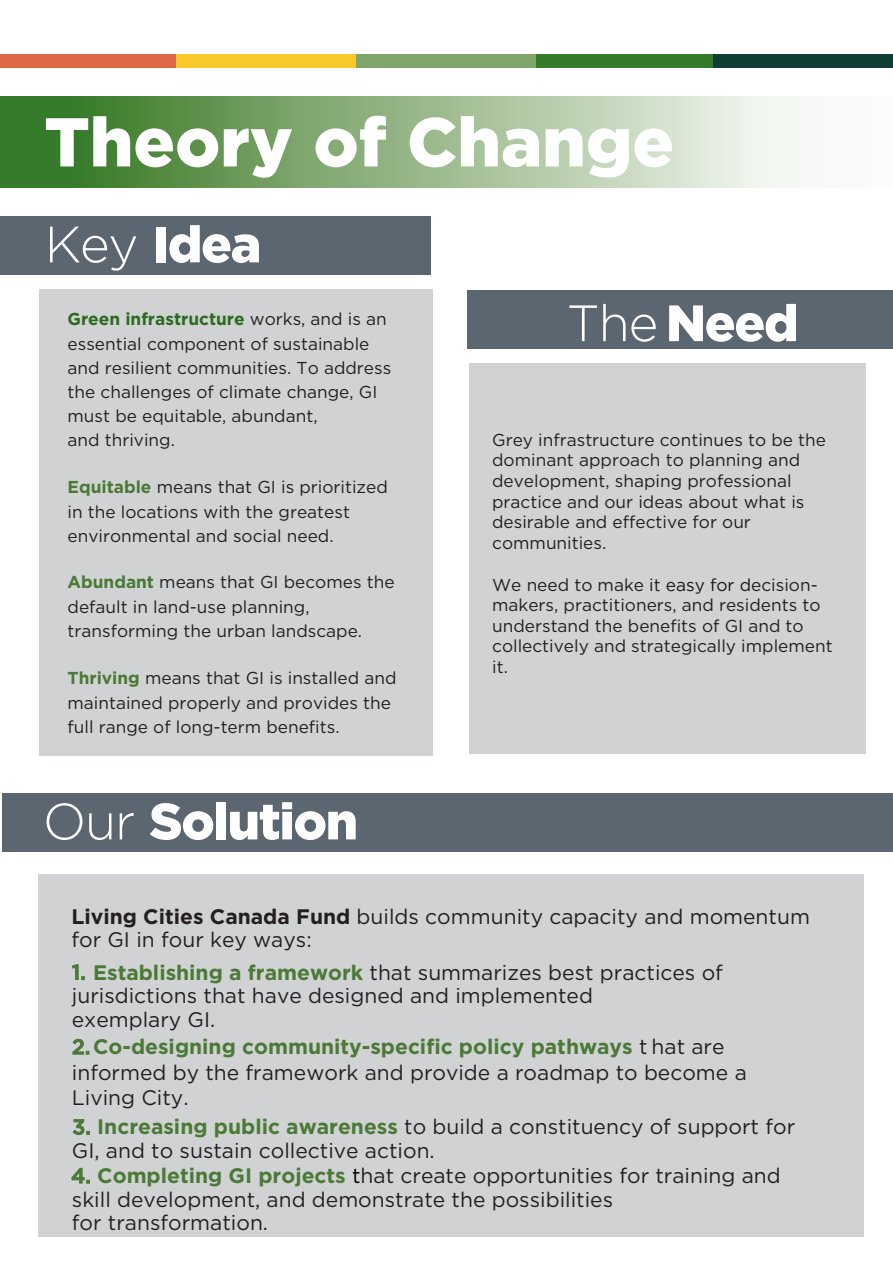
<style>
.page{position:relative;width:893px;height:1263px;background:#fff}
.page>*{position:absolute;margin:0;border:0;box-sizing:border-box;transform-origin:0 0}
.t1{font:900 68.85px "Gotham";color:#fff}
.t2{font:900 51px "Gotham";letter-spacing:-.025em;color:#fff}
.t3{font:21px/23.7px "Gotham";color:#231f20}
.t4{font:17.25px/24.5px "Gotham";color:#231f20}
.s1{font-style:inherit}
.s2{font-weight:300}
.s3{font-weight:700;color:#2c6a1f}
.s4{font-weight:700;color:#497935}
.s5{color:#1a1718}
.s6{font-weight:700}
.s7{font-weight:500;color:#4a7a36}
.s8{font-weight:700;color:#4a7a36}
.s9{color:#000}
</style>
<div class="page">
<div style="left:0;top:54px;width:179px;height:14px;background:#de6746"></div>
<div style="left:176px;top:54px;width:180px;height:14px;background:#faca2b"></div>
<div style="left:356px;top:54px;width:181px;height:14px;background:#7fa66d"></div>
<div style="left:537px;top:54px;width:180px;height:14px;background:#357b2b"></div>
<div style="left:714px;top:54px;width:179px;height:14px;background:#113e34"></div>
<div style="left:0;top:96px;width:893px;height:92px;background:linear-gradient(to right,#2d721a,#fff)"></div>
<div style="left:0;top:216px;width:431px;height:59px;background:#5b6671"></div>
<div style="left:39px;top:289px;width:394px;height:466px;background:#d1d2d4"></div>
<div style="left:468px;top:290px;width:425px;height:58px;background:#5b6671"></div>
<div style="left:469px;top:363px;width:396px;height:390px;background:#d1d2d4"></div>
<div style="left:2px;top:793px;width:891px;height:59px;background:#5b6671"></div>
<div style="left:38px;top:875px;width:826px;height:362px;background:#d1d2d4"></div>
<h1 class="t1" style="left:44px;top:95px;width:631px"><span class="s1">T</span>heory of <span class="s1">C</span>hange</h1>
<h2 class="t2" style="left:45px;top:209px;width:218px"><span class="s2">K</span><span class="s2">ey</span> <span class="s1">I</span>dea</h2>
<p class="t4" style="left:68px;top:306px;width:325px"><span class="s3">Green infrastructure</span> works, and is an essential component of sustainable and resilient communities. To address the challenges of climate change, GI must be equitable, abundant,<br>and thriving.</p>
<p class="t4" style="left:68px;top:474px;width:322px"><span class="s4">Equitable</span> means that GI is prioritized in the locations with the greatest environmental and social need.</p>
<p class="t4" style="left:68px;top:570px;width:328px"><span class="s4">Abundant</span> means that GI becomes the default in land-use planning, transforming the urban landscape.</p>
<p class="t4" style="left:68px;top:665px;width:330px"><span class="s4">Thriving</span> means that GI is installed and maintained properly and provides the full range of long-term benefits.</p>
<h2 class="t2" style="left:43px;top:786px;width:317px"><span class="s2">O</span><span class="s2">ur</span> <span class="s1">S</span>olution</h2>
<h2 class="t2" style="left:567px;top:288px;width:233px"><span class="s2">T</span><span class="s2">he</span> <span class="s1">N</span>eed</h2>
<p class="t4" style="left:492px;top:429px;width:335px;line-height:20.7px">Grey infrastructure continues to be the dominant approach to planning and development, shaping professional practice and our ideas about what is desirable and effective for our communities.</p>
<p class="t4" style="left:492px;top:574px;width:342px;line-height:20.5px">We need to make <span class="s5">i</span><span class="s5">t easy f</span><span class="s5">or d</span>ecision&shy;makers, practitioners, and residents to understand the benefits of GI and to collectively and strategically implement it.</p>
<p class="t3" style="left:71px;top:905px;width:740px;line-height:22.6px"><span class="s6">Living Cities Canada Fund</span> builds community capacity and momentum for GI in four key ways:</p>
<p class="t3" style="left:72px;top:960px;width:653px"><span class="s7">1.</span> <span class="s8">Establishing a framework</span> that summarizes best practices of jurisdictions that have designed and implemented<br>exemplary GI<span class="s1">.</span></p>
<p class="t3" style="left:72px;top:1034px;width:676px;line-height:25.5px"><span class="s7">2.</span><span class="s8">Co-designing community-specific policy pathways</span> t hat are informed by the framework and provide a roadmap to become a<br>Living City.</p>
<p class="t3" style="left:72px;top:1115px;width:725px"><span class="s7">3.</span> <span class="s8">Increasing public awareness</span> to build a constituency of support for<br>GI, and to sustain collective action.</p>
<p class="t3" style="left:71px;top:1163px;width:711px"><span class="s7">4.</span> <span class="s8">Completing GI projects</span> <span class="s9">t</span>hat create opportunities for training and skill development<span class="s1">,</span> and demonstrate the possibilities<br>for transformation<span class="s1">.</span></p>
</div>
